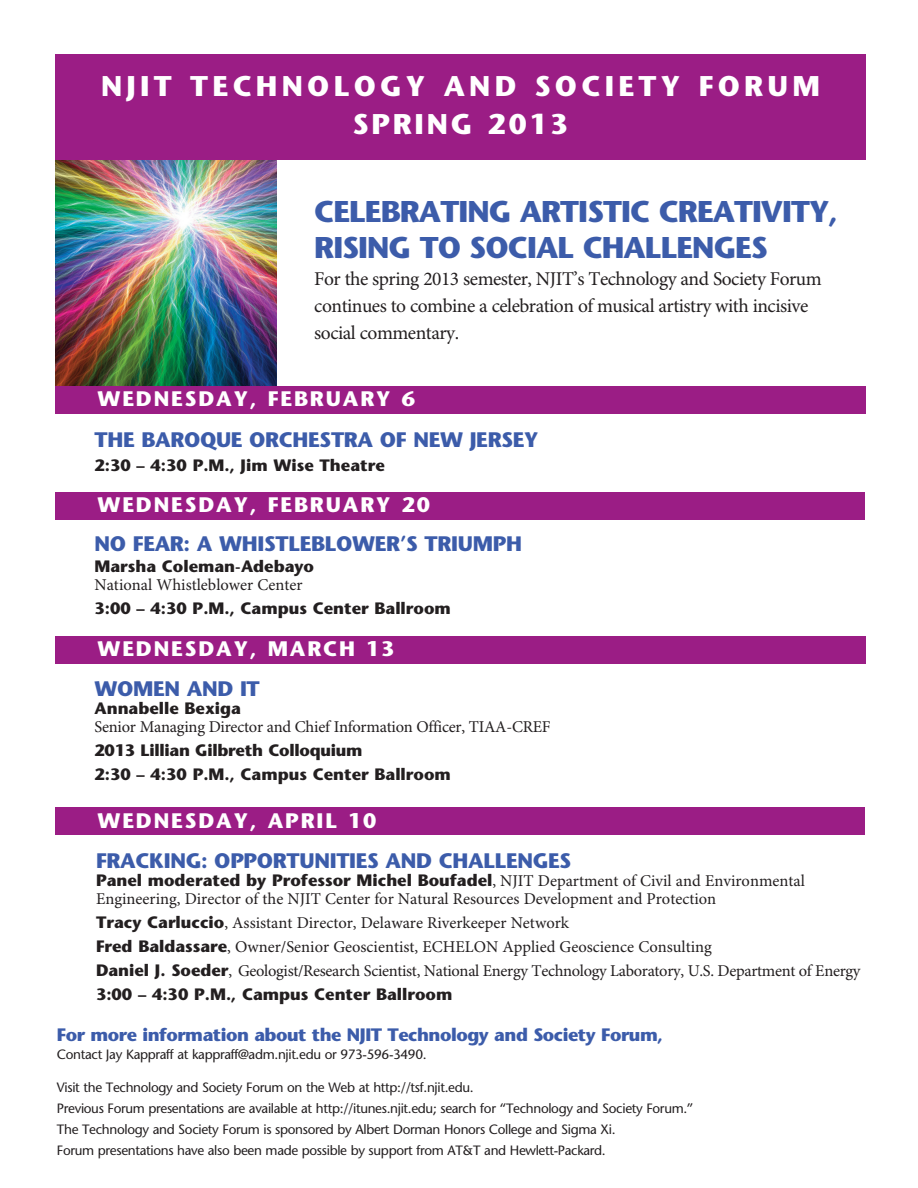
<style>
.page{position:relative;width:918px;height:1188px;background:#fff}
.page>*{position:absolute;margin:0;border:0;box-sizing:border-box;transform-origin:0 0}
.t1{font:700 30px/36px "Stone Sans Std";letter-spacing:-.03em;color:#3c5caa}
.t2{font:700 28.5px/37.5px "Stone Sans Std";letter-spacing:.15em;color:#fff;text-align:center}
.t3{font:700 21px "Stone Sans Std";letter-spacing:-.015em;color:#3c5caa}
.t4{font:700 21px "Stone Sans Std";letter-spacing:.09em;color:#fff}
.t5{font:19.5px/27px "Minion Pro";letter-spacing:-.025em;color:#231f20}
.t6{font:700 18px "Stone Sans Std";letter-spacing:-.025em;color:#3c5caa}
.t7{font:16.5px/24px "Minion Pro";color:#231f20}
.t8{font:700 16.5px/24px "Stone Sans Std";color:#231f20}
.t9{font:500 13.5px/21px "Stone Sans Std";letter-spacing:-.025em;color:#231f20}
.s1{font-family:"Minion Pro";font-weight:400}
.s2{font-family:"Stone Sans Std";font-weight:700}
</style>
<div class="page">
<img style="left:55px;top:160px;width:222px;height:226px">
<div style="left:55px;top:492px;width:810px;height:27px;background:#9b1d85"></div>
<div style="left:55px;top:636px;width:810px;height:27px;background:#9b1d85"></div>
<div style="left:55px;top:386px;width:810px;height:28px;background:#9b1d85"></div>
<div style="left:55px;top:54px;width:810px;height:106px;background:#9b1d85"></div>
<div style="left:55px;top:808px;width:810px;height:27px;background:#9b1d85"></div>
<h2 class="t2" style="left:101px;top:71px;width:720px">NJIT TECHNOLOGY AND SOCIETY FORUM<br>SPRING 2013</h2>
<h1 class="t1" style="left:314px;top:197px;width:525px">CELEBRATING ARTISTIC CREATIVITY,<br>RISING TO SOCIAL CHALLENGES</h1>
<p class="t5" style="left:314px;top:267px;width:509px">For the spring 2013 semester, NJIT’s Technology and Society Forum continues to combine a celebration of musical artistry with incisive social commentary.</p>
<p class="t4" style="left:97px;top:391px;width:319px">WEDNESDAY, FEBRUARY 6</p>
<p class="t3" style="left:94px;top:431px;width:445px">THE BAROQUE ORCHESTRA OF NEW JERSEY</p>
<p class="t8" style="left:94px;top:455px;width:292px">2:30 – 4:30 P.M., Jim Wise Theatre</p>
<p class="t4" style="left:97px;top:497px;width:334px">WEDNESDAY, FEBRUARY 20</p>
<p class="t3" style="left:94px;top:536px;width:429px">NO FEAR: A WHISTLEBLOWER’S TRIUMPH</p>
<p class="t8" style="left:94px;top:556px;width:221px">Marsha Coleman-Adebayo</p>
<p class="t7" style="left:94px;top:575px;width:210px">National Whistleblower Center</p>
<p class="t8" style="left:94px;top:598px;width:358px">3:00 – 4:30 P.M., Campus Center Ballroom</p>
<p class="t4" style="left:97px;top:641px;width:299px">WEDNESDAY, MARCH 13</p>
<p class="t3" style="left:94px;top:681px;width:167px">WOMEN AND IT</p>
<p class="t8" style="left:94px;top:698px;width:148px">Annabelle Bexiga</p>
<p class="t7" style="left:95px;top:717px;width:458px">Senior Managing Director and Chief Information Officer, TIAA-CREF</p>
<p class="t8" style="left:95px;top:740px;width:358px">2013 Lillian Gilbreth Colloquium<br>2:30 – 4:30 P.M., Campus Center Ballroom</p>
<p class="t4" style="left:97px;top:812px;width:281px">WEDNESDAY, APRIL 10</p>
<p class="t3" style="left:96px;top:853px;width:477px">FRACKING: OPPORTUNITIES AND CHALLENGES</p>
<p class="t8" style="left:96px;top:870px;width:711px">Panel moderated by Professor Michel Boufadel<span class="s1">, NJIT Department of Civil and Environmental</span></p>
<p class="t7" style="left:96px;top:888px;width:766px">Engineering, Director of the NJIT Center for Natural Resources Development and Protection<br><span class="s2">Tracy Carluccio</span>, Assistant Director, Delaware Riverkeeper Network<br><span class="s2">Fred Baldassare</span>, Owner/Senior Geoscientist, ECHELON Applied Geoscience Consulting<br><span class="s2">Daniel J. Soeder</span>, Geologist/Research Scientist, National Energy Technology Laboratory, U.S. Department of Energy</p>
<p class="t8" style="left:96px;top:984px;width:358px">3:00 – 4:30 P.M., Campus Center Ballroom</p>
<p class="t6" style="left:57px;top:1028px;width:608px">For more information about the NJIT Technology and Society Forum,</p>
<p class="t9" style="left:57px;top:1046px;width:371px">Contact Jay Kappraff at kappraff@adm.njit.edu or 973-596-3490.</p>
<p class="t9" style="left:57px;top:1079px;width:638px">Visit the Technology and Society Forum on the Web at http://tsf.njit.edu.<br>Previous Forum presentations are available at http://itunes.njit.edu; search for “Technology and Society Forum.” The Technology and Society Forum is sponsored by Albert Dorman Honors College and Sigma Xi.<br>Forum presentations have also been made possible by support from AT&amp;T and Hewlett-Packard.</p>
</div>
